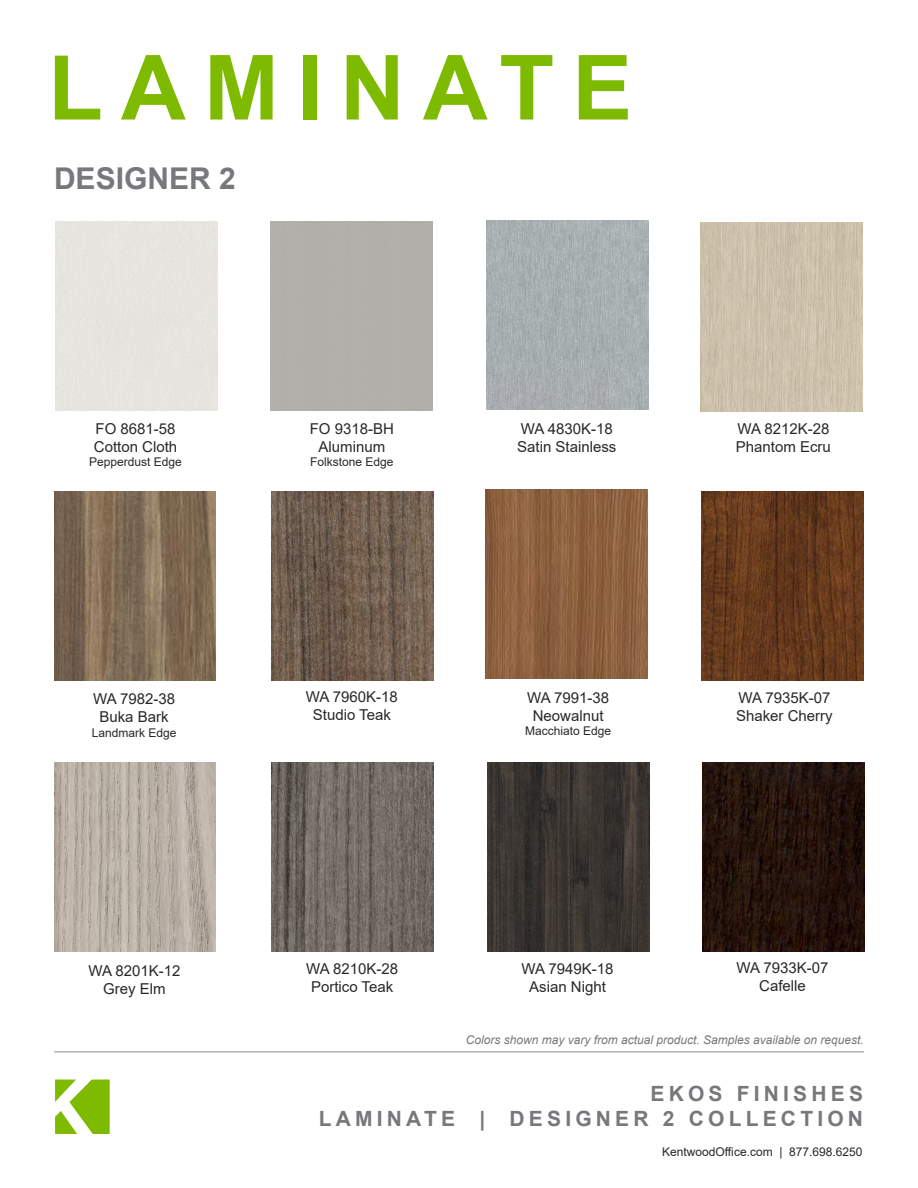
<style>
.page{position:relative;width:918px;height:1188px;background:#fff}
.page>*{position:absolute;margin:0;border:0;box-sizing:border-box;transform-origin:0 0}
.t1{font:700 90px "Arial";letter-spacing:.2em;color:#7ebb00}
.t2{font:700 30px "Arial";color:#77787b}
.t3{font:700 21px/25.2px "Arial";letter-spacing:.2em;color:#77787b;text-align:right}
.t4{font:15px/18px "Arial";color:#292829;text-align:center}
.t5{font:12px "Arial";color:#292829}
.t6{font:italic 12px "Arial";color:#77787b}
</style>
<div class="page">
<svg style="left:55px;top:1080px;width:55px;height:54px"></svg>
<hr style="left:54px;top:1051px;width:810px;height:2px;background:#b1b4b6">
<img style="left:271px;top:492px;width:162px;height:189px">
<img style="left:486px;top:220px;width:162px;height:189px">
<img style="left:54px;top:762px;width:162px;height:189px">
<img style="left:702px;top:492px;width:162px;height:189px">
<img style="left:271px;top:762px;width:162px;height:189px">
<img style="left:487px;top:763px;width:162px;height:189px">
<img style="left:702px;top:762px;width:162px;height:189px">
<img style="left:701px;top:222px;width:162px;height:189px">
<img style="left:54px;top:491px;width:162px;height:189px">
<img style="left:486px;top:490px;width:162px;height:189px">
<h1 class="t1" style="left:48px;top:24px;width:586px">LAMINATE</h1>
<h2 class="t2" style="left:54px;top:157px;width:183px">DESIGNER 2</h2>
<p class="t4" style="left:94px;top:419px;width:85px;text-align:left">FO 8681-58<br>Cotton Cloth</p>
<p class="t5" style="left:89px;top:453px;width:94px">Pepperdust Edge</p>
<p class="t4" style="left:93px;top:690px;width:83px">WA 7982-38<br>Buka Bark</p>
<p class="t5" style="left:92px;top:724px;width:86px">Landmark Edge</p>
<p class="t4" style="left:89px;top:961px;width:93px">WA 8201K-12<br>Grey Elm</p>
<p class="t4" style="left:310px;top:419px;width:86px">FO 9318-BH<br>Aluminum</p>
<p class="t5" style="left:310px;top:453px;width:85px">Folkstone Edge</p>
<p class="t4" style="left:517px;top:419px;width:101px;text-align:left">WA 4830K-18<br>Satin Stainless</p>
<p class="t4" style="left:736px;top:419px;width:97px;text-align:left">WA 8212K-28<br>Phantom Ecru</p>
<p class="t4" style="left:306px;top:688px;width:93px">WA 7960K-18<br>Studio Teak</p>
<p class="t4" style="left:527px;top:689px;width:83px">WA 7991-38<br>Neowalnut</p>
<p class="t5" style="left:525px;top:723px;width:88px">Macchiato Edge</p>
<p class="t4" style="left:736px;top:689px;width:98px;text-align:left">WA 7935K-07<br>Shaker Cherry</p>
<p class="t4" style="left:306px;top:959px;width:93px">WA 8210K-28<br>Portico Teak</p>
<p class="t4" style="left:522px;top:960px;width:93px">WA 7949K-18<br>Asian Night</p>
<p class="t4" style="left:737px;top:959px;width:93px">WA 7933K-07<br>Cafelle</p>
<p class="t6" style="left:466px;top:1032px;width:400px">Colors shown may vary from actual product. Samples available on request.</p>
<h3 class="t3" style="left:319px;top:1081px;width:546px">EKOS FINISHES<br>LAMINATE | DESIGNER 2 COLLECTION</h3>
<p class="t5" style="left:662px;top:1143px;width:202px">KentwoodOffice.com | 877.698.6250</p>
</div>
